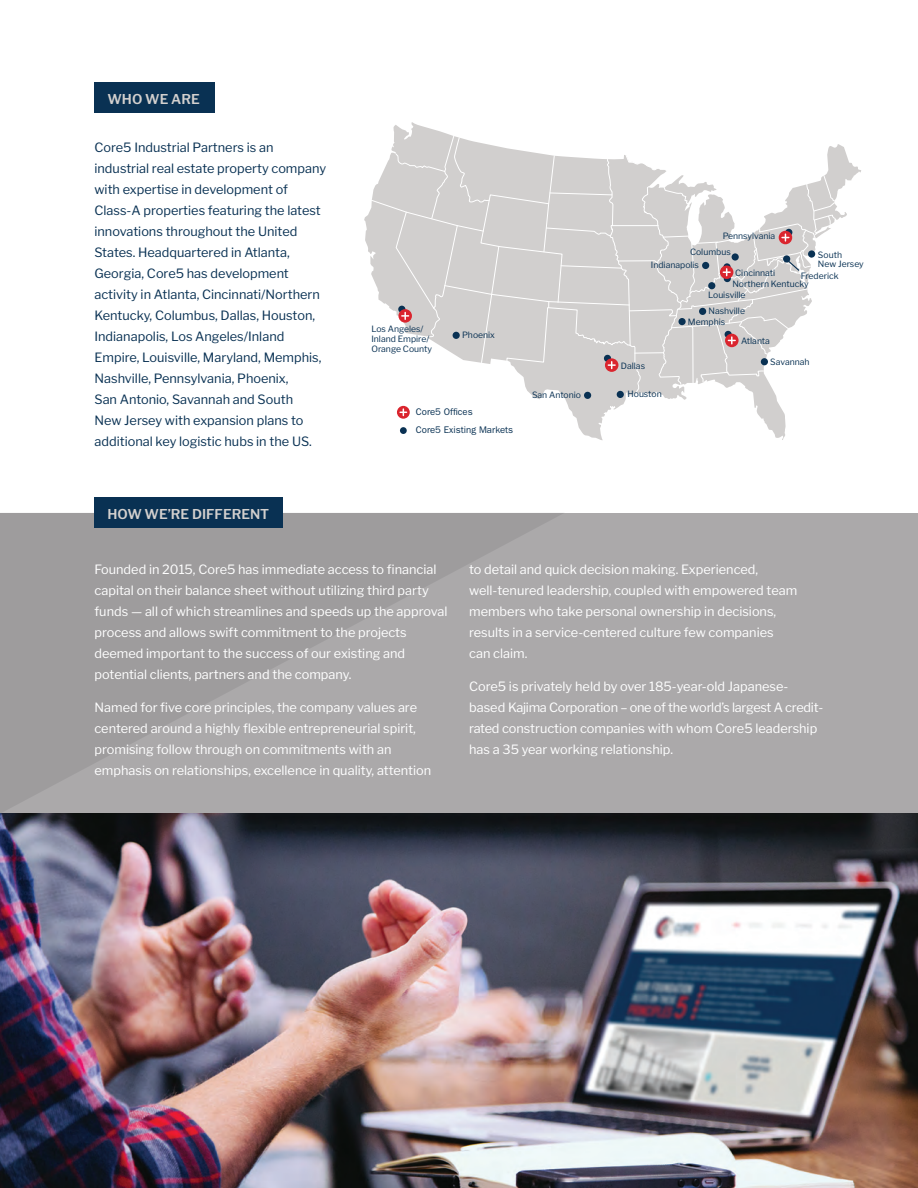
<style>
.page{position:relative;width:918px;height:1188px;background:#fff}
.page>*{position:absolute;margin:0;border:0;box-sizing:border-box;transform-origin:0 0}
.t1{font:600 13.5px "Libre Franklin";color:#d3d0ce}
.t2{font:12.75px/21px "Libre Franklin";color:#fff}
.t3{font:12.75px/21px "Libre Franklin";color:#093153}
.t4{font:10.5px "Franklin Gothic";color:#093153}
.t5{font:9.6px "Franklin Gothic";color:#093153}
.t6{font:9px "Libre Franklin";color:#093153}
.t7{font:8.7px/10.4px "Libre Franklin";color:#093153}
</style>
<div class="page">
<hr style="left:917px;top:432px;width:1px;height:81px;background:#787779">
<div style="left:0;top:513px;width:918px;height:371px;background:#aba9aa"></div>
<svg style="left:0;top:513px;width:563px;height:300px"></svg>
<svg style="left:364px;top:122px;width:497px;height:131px"></svg>
<svg style="left:370px;top:135px;width:466px;height:305px"></svg>
<div style="left:94px;top:498px;width:190px;height:30px;background:#093153"></div>
<div style="left:94px;top:82px;width:121px;height:31px;background:#093153"></div>
<img style="left:0;top:813px;width:918px;height:375px">
<p class="t1" style="left:108px;top:88px;width:94px">WHO WE ARE</p>
<p class="t3" style="left:94px;top:136px;width:233px">Core5 Industrial Partners is an industrial real estate property company with expertise in development of Class-A properties featuring the latest innovations throughout the United States. Headquartered in Atlanta, Georgia, Core5 has development activity in Atlanta, Cincinnati/Northern Kentucky, Columbus, Dallas, Houston, Indianapolis, Los Angeles/Inland Empire, Louisville, Maryland, Memphis, Nashville, Pennsylvania, Phoenix,<br>San Antonio, Savannah and South<br>New Jersey with expansion plans to additional key logistic hubs in the US.</p>
<p class="t1" style="left:108px;top:504px;width:163px">HOW WE’RE DIFFERENT</p>
<p class="t7" style="left:371px;top:323px;width:62px">Los Angeles/<br>Inland Empire/<br>Orange County</p>
<p class="t7" style="left:462px;top:329px;width:34px">Phoenix</p>
<p class="t5" style="left:416px;top:406px;width:58px">Core5 Offices</p>
<p class="t6" style="left:389px;top:407px;width:100px">Core5 Existing Markets</p>
<p class="t5" style="left:416px;top:425px;width:99px">Core5 Existing Markets</p>
<p class="t7" style="left:532px;top:389px;width:50px">San Antonio</p>
<p class="t7" style="left:723px;top:230px;width:54px">Pennsylvania</p>
<p class="t7" style="left:690px;top:246px;width:42px">Columbus</p>
<p class="t7" style="left:818px;top:249px;width:47px;line-height:9px">South<br>New Jersey</p>
<p class="t7" style="left:801px;top:269px;width:39px">Frederick</p>
<p class="t7" style="left:651px;top:259px;width:50px">Indianapolis</p>
<p class="t7" style="left:735px;top:267px;width:42px">Cincinnati</p>
<p class="t7" style="left:732px;top:278px;width:78px">Northern Kentucky</p>
<p class="t4" style="left:762px;top:283px;width:47px">Cincinnati</p>
<p class="t7" style="left:708px;top:289px;width:39px">Louisville</p>
<p class="t7" style="left:708px;top:305px;width:38px">Nashville</p>
<p class="t7" style="left:688px;top:315px;width:39px">Memphis</p>
<p class="t7" style="left:621px;top:359px;width:26px">Dallas</p>
<p class="t7" style="left:628px;top:388px;width:36px">Houston</p>
<p class="t4" style="left:714px;top:331px;width:44px">Memphis</p>
<p class="t7" style="left:741px;top:335px;width:30px">Atlanta</p>
<p class="t4" style="left:768px;top:351px;width:34px">Atlanta</p>
<p class="t7" style="left:770px;top:356px;width:41px">Savannah</p>
<p class="t2" style="left:94px;top:557px;width:355px">Founded in 2015, Core5 has immediate access to financial capital on their balance sheet without utilizing third party funds — all of which streamlines and speeds up the approval process and allows swift commitment to the projects deemed important to the success of our existing and potential clients, partners and the company.</p>
<p class="t2" style="left:94px;top:696px;width:338px">Named for five core principles, the company values are centered around a highly flexible entrepreneurial spirit, promising follow through on commitments with an emphasis on relationships, excellence in quality, attention</p>
<p class="t2" style="left:469px;top:557px;width:330px">to detail and quick decision making. Experienced, well-tenured leadership, coupled with empowered team members who take personal ownership in decisions, results in a service-centered culture few companies can claim.</p>
<p class="t2" style="left:469px;top:675px;width:356px">Core5 is privately held by over 185-year-old Japanese&shy;based Kajima Corporation – one of the world’s largest A credit&shy;rated construction companies with whom Core5 leadership has a 35 year working relationship.</p>
</div>
